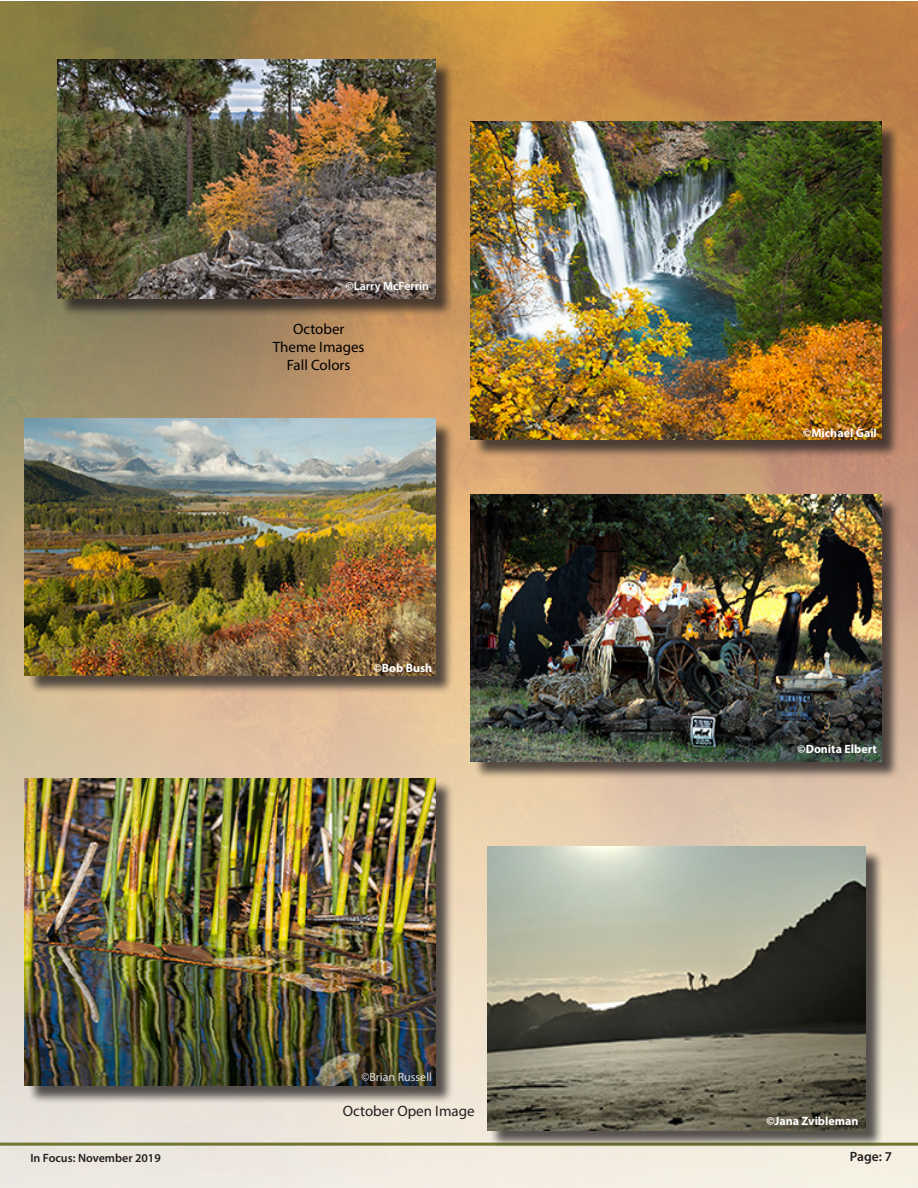
<style>
.page{position:relative;width:918px;height:1188px;background:#fff}
.page>*{position:absolute;margin:0;border:0;box-sizing:border-box;transform-origin:0 0}
.t1{font:15px "Myriad Pro";color:#000}
.t2{font:15px "Myriad Pro";color:#231f20}
.t3{font:600 13.5px "Myriad Pro";color:#231f20}
.t4{font:700 12px "Myriad Pro";color:#fff}
.t5{font:600 12px "Myriad Pro";color:#231f20}
.t6{font:600 12px "Myriad Pro";color:#fff}
.t7{font:12px "Myriad Pro";color:#e2e2e1}
</style>
<div class="page">
<img style="left:0;top:1px;width:918px;height:1187px">
<hr style="left:0;top:1143px;width:918px;height:3px;background:#6d7630">
<div style="left:489px;top:849px;width:395px;height:300px;background:#231f20;opacity:.75"></div>
<img style="left:487px;top:847px;width:378px;height:283px">
<div style="left:473px;top:497px;width:427px;height:283px;background:#231f20;opacity:.75"></div>
<img style="left:471px;top:495px;width:410px;height:266px">
<div style="left:473px;top:124px;width:427px;height:334px;background:#231f20;opacity:.75"></div>
<img style="left:471px;top:122px;width:410px;height:318px">
<div style="left:27px;top:421px;width:427px;height:273px;background:#231f20;opacity:.75"></div>
<img style="left:25px;top:418px;width:410px;height:257px">
<div style="left:27px;top:781px;width:427px;height:323px;background:#231f20;opacity:.75"></div>
<img style="left:25px;top:778px;width:410px;height:308px">
<div style="left:59px;top:62px;width:395px;height:255px;background:#231f20;opacity:.75"></div>
<img style="left:57px;top:59px;width:378px;height:239px">
<p class="t6" style="left:346px;top:279px;width:85px">©Larry McFerrin</p>
<p class="t1" style="left:293px;top:320px;width:53px">October</p>
<p class="t1" style="left:273px;top:338px;width:93px">Theme Images</p>
<p class="t1" style="left:287px;top:356px;width:65px">Fall Colors</p>
<p class="t4" style="left:374px;top:661px;width:60px">©Bob Bush</p>
<p class="t7" style="left:361px;top:1070px;width:72px">©Brian Russell</p>
<p class="t2" style="left:343px;top:1101px;width:133px">October Open Image</p>
<p class="t4" style="left:803px;top:425px;width:75px">©Michael Gail</p>
<p class="t4" style="left:798px;top:741px;width:81px">©Donita Elbert</p>
<p class="t4" style="left:766px;top:1113px;width:94px">©Jana Zvibleman</p>
<p class="t5" style="left:30px;top:1150px;width:132px">In Focus: November 2019</p>
<p class="t3" style="left:850px;top:1148px;width:44px">Page: 7</p>
</div>
